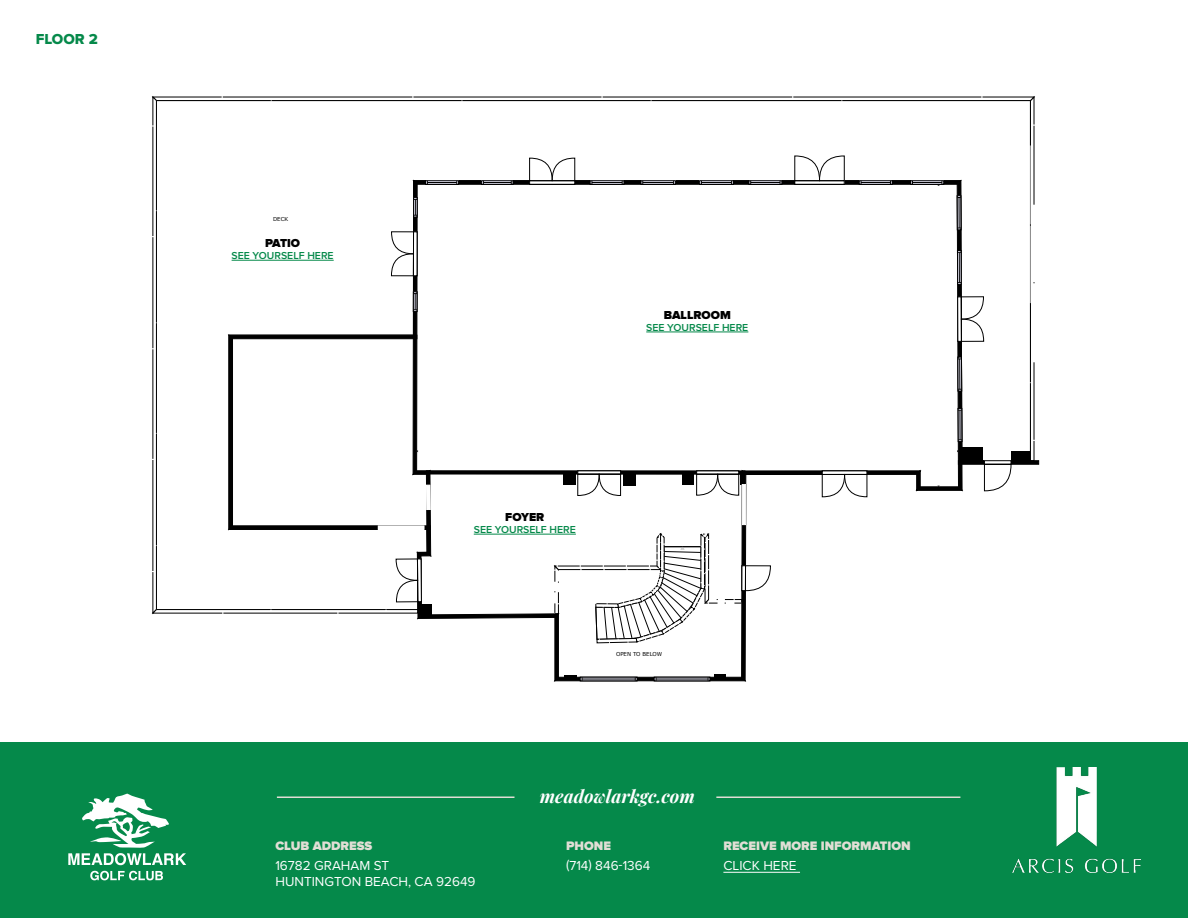
<style>
.page{position:relative;width:1188px;height:918px;background:#fff}
.page>*{position:absolute;margin:0;border:0;box-sizing:border-box;transform-origin:0 0}
.t1{font:italic 18px "Playfair Display";color:#fff}
.t2{font:15px "Proxima Nova Extrabld";color:#05894a}
.t3{font:13.5px/16.2px "Proxima Nova";color:#fff}
.t4{font:900 12.75px "Proxima Nova";color:#e1ded5}
.t5{font:900 12px "Proxima Nova";color:#000}
.t6{font:600 10.5px "Proxima Nova";color:#05894a}
.t7{font:5.4px "Verdana";color:#000}
</style>
<div class="page">
<div style="left:0;top:742px;width:1188px;height:176px;background:#05894a"></div>
<img style="left:1012px;top:768px;width:128px;height:105px">
<svg style="left:68px;top:794px;width:118px;height:71px"></svg>
<svg style="left:90px;top:871px;width:73px;height:9px"></svg>
<hr style="left:277px;top:796px;width:237px;height:2px;background:#e1ded5">
<hr style="left:716px;top:796px;width:244px;height:2px;background:#e1ded5">
<hr style="left:723px;top:872px;width:77px;height:1px;background:#fff">
<hr style="left:958px;top:461px;width:81px;height:3px;background:#000">
<svg style="left:153px;top:97px;width:881px;height:584px"></svg>
<hr style="left:232px;top:260px;width:102px;height:1px;background:#05894a">
<hr style="left:646px;top:332px;width:102px;height:1px;background:#05894a">
<hr style="left:474px;top:534px;width:102px;height:1px;background:#05894a">
<p class="t2" style="left:36px;top:31px;width:64px">FLOOR 2</p>
<p class="t7" style="left:273px;top:216px;width:17px">DECK</p>
<p class="t5" style="left:265px;top:236px;width:36px">PATIO</p>
<p class="t6" style="left:232px;top:249px;width:104px">SEE YOURSELF HERE</p>
<p class="t5" style="left:664px;top:308px;width:69px">BALLROOM</p>
<p class="t6" style="left:646px;top:321px;width:104px">SEE YOURSELF HERE</p>
<p class="t5" style="left:505px;top:510px;width:41px">FOYER</p>
<p class="t6" style="left:474px;top:523px;width:104px">SEE YOURSELF HERE</p>
<p class="t7" style="left:616px;top:650px;width:48px">OPEN TO BELOW</p>
<h1 class="t1" style="left:540px;top:782px;width:157px">meadowlarkgc.com</h1>
<p class="t4" style="left:275px;top:838px;width:99px">CLUB ADDRESS</p>
<p class="t3" style="left:275px;top:857px;width:202px">16782 GRAHAM ST<br>HUNTINGTON BEACH, CA 92649</p>
<p class="t4" style="left:566px;top:838px;width:46px">PHONE</p>
<p class="t3" style="left:566px;top:857px;width:86px">(714) 846-1364</p>
<p class="t4" style="left:723px;top:838px;width:189px">RECEIVE MORE INFORMATION</p>
<p class="t3" style="left:723px;top:857px;width:75px">CLICK HERE</p>
</div>
